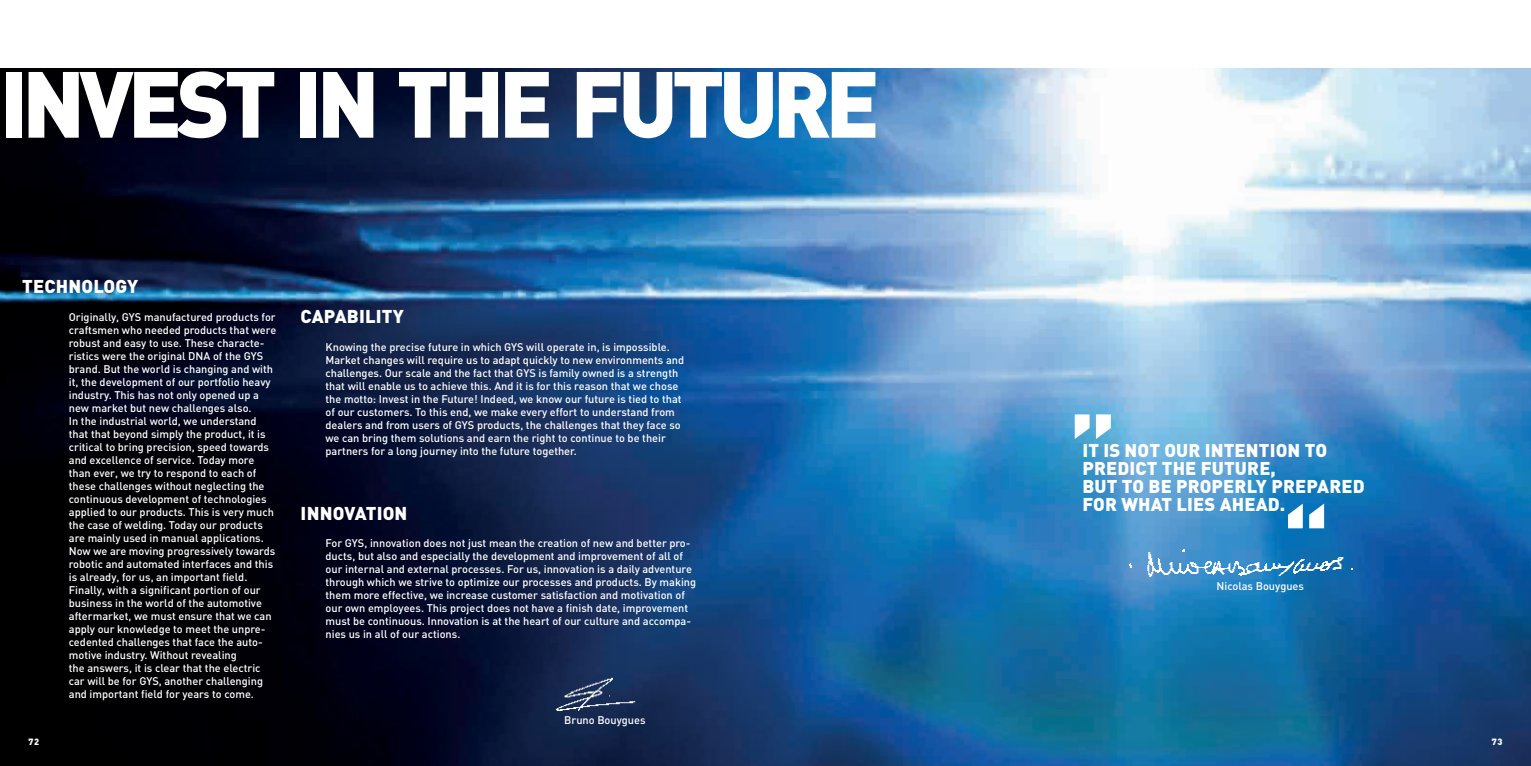
<style>
.page{position:relative;width:1531px;height:766px;background:#fff}
.page>*{position:absolute;margin:0;border:0;box-sizing:border-box;transform-origin:0 0}
.t1{font:900 93px "DIN Pro";color:#fff}
.t2{font:900 92.3px "DIN Pro";letter-spacing:-.065em;color:#fff}
.t3{font:900 18.3px/18px "DIN Pro";letter-spacing:.01em;color:#fff}
.t4{font:500 11px/13px "DIN";color:#fff}
.t5{font:900 9px "DIN Pro";color:#fff}
</style>
<div class="page">
<img style="left:0;top:68px;width:1531px;height:697px">
<img style="left:1130px;top:549px;width:222px;height:27px">
<img style="left:552px;top:672px;width:89px;height:38px">
<h2 class="t2" style="left:-1px;top:72px;width:882px">INVEST IN THE FUTURE</h2>
<h3 class="t3" style="left:22px;top:279px;width:118px">TECHNOLOGY</h3>
<p class="t4" style="left:69px;top:311px;width:209px">Originally, GYS manufactured products for craftsmen who needed products that were robust and easy to use. These characte&shy;ristics were the original DNA of the GYS brand. But the world is changing and with it, the development of our portfolio heavy industry. This has not only opened up a new market but new challenges also.<br>In the industrial world, we understand that that beyond simply the product, it is critical to bring precision, speed towards and excellence of service. Today more than ever, we try to respond to each of these challenges without neglecting the continuous development of technologies applied to our products. This is very much the case of welding. Today our products are mainly used in manual applications.<br>Now we are moving progressively towards robotic and automated interfaces and this is already, for us, an important field.<br>Finally, with a significant portion of our business in the world of the automotive aftermarket, we must ensure that we can apply our knowledge to meet the unpre&shy;cedented challenges that face the auto&shy;motive industry. Without revealing<br>the answers, it is clear that the electric car will be for GYS, another challenging and important field for years to come.</p>
<h3 class="t3" style="left:301px;top:309px;width:105px">CAPABILITY</h3>
<p class="t4" style="left:325px;top:341px;width:360px">Knowing the precise future in which GYS will operate in, is impossible.<br>Market changes will require us to adapt quickly to new environments and challenges. Our scale and the fact that GYS is family owned is a strength that will enable us to achieve this. And it is for this reason that we chose the motto: Invest in the Future! Indeed, we know our future is tied to that of our customers. To this end, we make every effort to understand from dealers and from users of GYS products, the challenges that they face so we can bring them solutions and earn the right to continue to be their partners for a long journey into the future together.</p>
<h3 class="t3" style="left:301px;top:506px;width:108px">INNOVATION</h3>
<p class="t4" style="left:325px;top:538px;width:372px">For GYS, innovation does not just mean the creation of new and better pro&shy;ducts, but also and especially the development and improvement of all of our internal and external processes. For us, innovation is a daily adventure through which we strive to optimize our processes and products. By making them more effective, we increase customer satisfaction and motivation of our own employees. This project does not have a finish date, improvement must be continuous. Innovation is at the heart of our culture and accompa&shy;nies us in all of our actions.</p>
<p class="t4" style="left:564px;top:714px;width:83px">Bruno Bouygues</p>
<h1 class="t1" style="left:1069px;top:362px;width:48px">„</h1>
<h3 class="t3" style="left:1082px;top:442px;width:284px">IT IS NOT OUR INTENTION TO<br>PREDICT THE FUTURE,<br>BUT TO BE PROPERLY PREPARED<br>FOR WHAT LIES AHEAD.</h3>
<h1 class="t1" style="left:1283px;top:514px;width:48px">“</h1>
<p class="t4" style="left:1216px;top:580px;width:89px">Nicolas Bouygues</p>
<p class="t5" style="left:28px;top:737px;width:12px">72</p>
<p class="t5" style="left:1491px;top:737px;width:12px">73</p>
</div>
